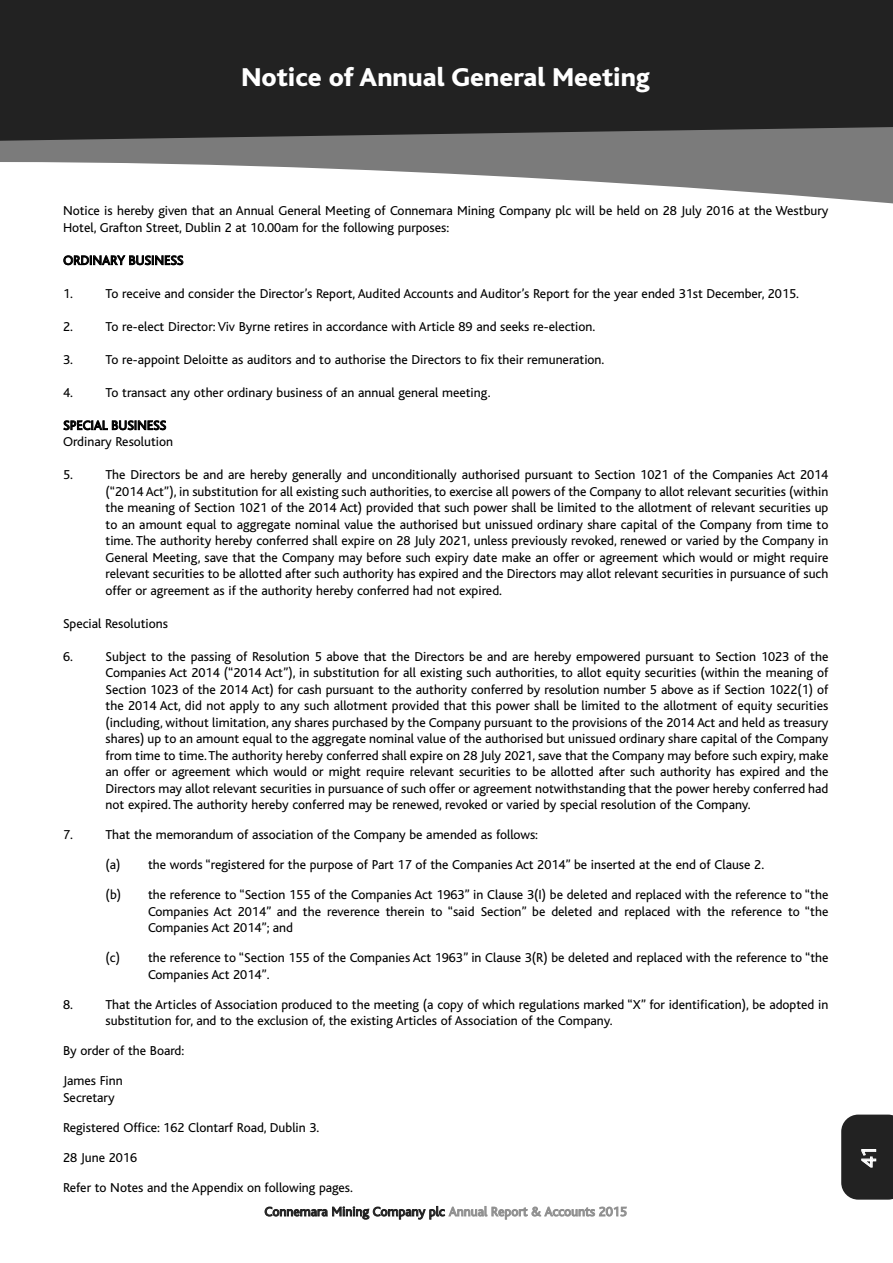
<style>
.page{position:relative;width:893px;height:1263px;background:#fff}
.page>*{position:absolute;margin:0;border:0;box-sizing:border-box;transform-origin:0 0}
.t1{font:800 27px "Bliss";color:#fff}
.t2{font:21px "Bliss";color:#fff}
.t3{font:13.5px/16.5px "Bliss";color:#000}
.t4{font:13.5px "Bliss";color:#222}
.s1{color:#909090}
</style>
<div class="page">
<svg style="left:0;top:141px;width:893px;height:63px;fill:#7b7b7b"></svg>
<div style="left:0;top:0;width:893px;height:141px;background:#222"></div>
<div style="left:841px;top:1114px;width:52px;height:85px;background:#222"></div>
<h1 class="t1" style="left:241px;top:68px;width:410px">Notice of Annual General Meeting</h1>
<p class="t3" style="left:63px;top:204px;width:767px">Notice is hereby given that an Annual General Meeting of Connemara Mining Company plc will be held on 28 July 2016 at the Westbury<br>Hotel, Grafton Street, Dublin 2 at 10.00am for the following purposes:</p>
<p class="t3" style="left:63px;top:253px;width:122px">ORDINARY BUSINESS</p>
<p class="t3" style="left:63px;top:286px;width:11px">1.</p>
<p class="t3" style="left:106px;top:286px;width:695px">To receive and consider the Director’s Report, Audited Accounts and Auditor’s Report for the year ended 31st December, 2015.</p>
<p class="t3" style="left:63px;top:319px;width:11px">2.</p>
<p class="t3" style="left:106px;top:319px;width:491px">To re-elect Director: Viv Byrne retires in accordance with Article 89 and seeks re-election.</p>
<p class="t3" style="left:63px;top:352px;width:11px">3.</p>
<p class="t3" style="left:106px;top:352px;width:500px">To re-appoint Deloitte as auditors and to authorise the Directors to fix their remuneration.</p>
<p class="t3" style="left:63px;top:385px;width:11px">4.</p>
<p class="t3" style="left:106px;top:385px;width:386px">To transact any other ordinary business of an annual general meeting.</p>
<p class="t3" style="left:63px;top:418px;width:112px">SPECIAL BUSINESS<br>Ordinary Resolution</p>
<p class="t3" style="left:63px;top:468px;width:11px">5.</p>
<p class="t3" style="left:106px;top:468px;width:724px;text-align:justify">The Directors be and are hereby generally and unconditionally authorised pursuant to Section 1021 of the Companies Act 2014 (“2014 Act”), in substitution for all existing such authorities, to exercise all powers of the Company to allot relevant securities (within the meaning of Section 1021 of the 2014 Act) provided that such power shall be limited to the allotment of relevant securities up to an amount equal to aggregate nominal value the authorised but unissued ordinary share capital of the Company from time to time. The authority hereby conferred shall expire on 28 July 2021, unless previously revoked, renewed or varied by the Company in General Meeting, save that the Company may before such expiry date make an offer or agreement which would or might require relevant securities to be allotted after such authority has expired and the Directors may allot relevant securities in pursuance of such offer or agreement as if the authority hereby conferred had not expired.</p>
<p class="t3" style="left:63px;top:616px;width:106px">Special Resolutions</p>
<p class="t3" style="left:63px;top:649px;width:11px">6.</p>
<p class="t3" style="left:106px;top:649px;width:724px;text-align:justify">Subject to the passing of Resolution 5 above that the Directors be and are hereby empowered pursuant to Section 1023 of the Companies Act 2014 (“2014 Act”), in substitution for all existing such authorities, to allot equity securities (within the meaning of Section 1023 of the 2014 Act) for cash pursuant to the authority conferred by resolution number 5 above as if Section 1022(1) of the 2014 Act, did not apply to any such allotment provided that this power shall be limited to the allotment of equity securities (including, without limitation, any shares purchased by the Company pursuant to the provisions of the 2014 Act and held as treasury shares) up to an amount equal to the aggregate nominal value of the authorised but unissued ordinary share capital of the Company from time to time. The authority hereby conferred shall expire on 28 July 2021, save that the Company may before such expiry, make an offer or agreement which would or might require relevant securities to be allotted after such authority has expired and the Directors may allot relevant securities in pursuance of such offer or agreement notwithstanding that the power hereby conferred had not expired. The authority hereby conferred may be renewed, revoked or varied by special resolution of the Company.</p>
<p class="t3" style="left:63px;top:828px;width:11px">7.</p>
<p class="t3" style="left:106px;top:828px;width:434px">That the memorandum of association of the Company be amended as follows:</p>
<p class="t3" style="left:106px;top:858px;width:660px">(a) the words “registered for the purpose of Part 17 of the Companies Act 2014” be inserted at the end of Clause 2.</p>
<p class="t3" style="left:148px;top:888px;width:682px;text-align:justify;text-indent:-43px">(b) the reference to “Section 155 of the Companies Act 1963” in Clause 3(I) be deleted and replaced with the reference to “the Companies Act 2014” and the reverence therein to “said Section” be deleted and replaced with the reference to “the Companies Act 2014”; and</p>
<p class="t3" style="left:148px;top:951px;width:682px;text-indent:-43px">(c) the reference to “Section 155 of the Companies Act 1963” in Clause 3(R) be deleted and replaced with the reference to “the<br>Companies Act 2014”.</p>
<p class="t3" style="left:63px;top:997px;width:11px">8.</p>
<p class="t3" style="left:106px;top:997px;width:724px">That the Articles of Association produced to the meeting (a copy of which regulations marked “X” for identification), be adopted in substitution for, and to the exclusion of, the existing Articles of Association of the Company.</p>
<p class="t3" style="left:63px;top:1044px;width:123px">By order of the Board:</p>
<p class="t3" style="left:63px;top:1074px;width:61px">James Finn<br>Secretary</p>
<p class="t3" style="left:63px;top:1120px;width:258px">Registered Office: 162 Clontarf Road, Dublin 3.</p>
<p class="t3" style="left:63px;top:1150px;width:76px">28 June 2016</p>
<p class="t3" style="left:63px;top:1180px;width:291px">Refer to Notes and the Appendix on following pages.</p>
<p class="t4" style="left:265px;top:1206px;width:364px">Connemara Mining Company plc <span class="s1">Annual Report &amp; Accounts 2015</span></p>
<h2 class="t2" style="left:861px;top:1168px;width:23px;rotate:-90deg">41</h2>
</div>
